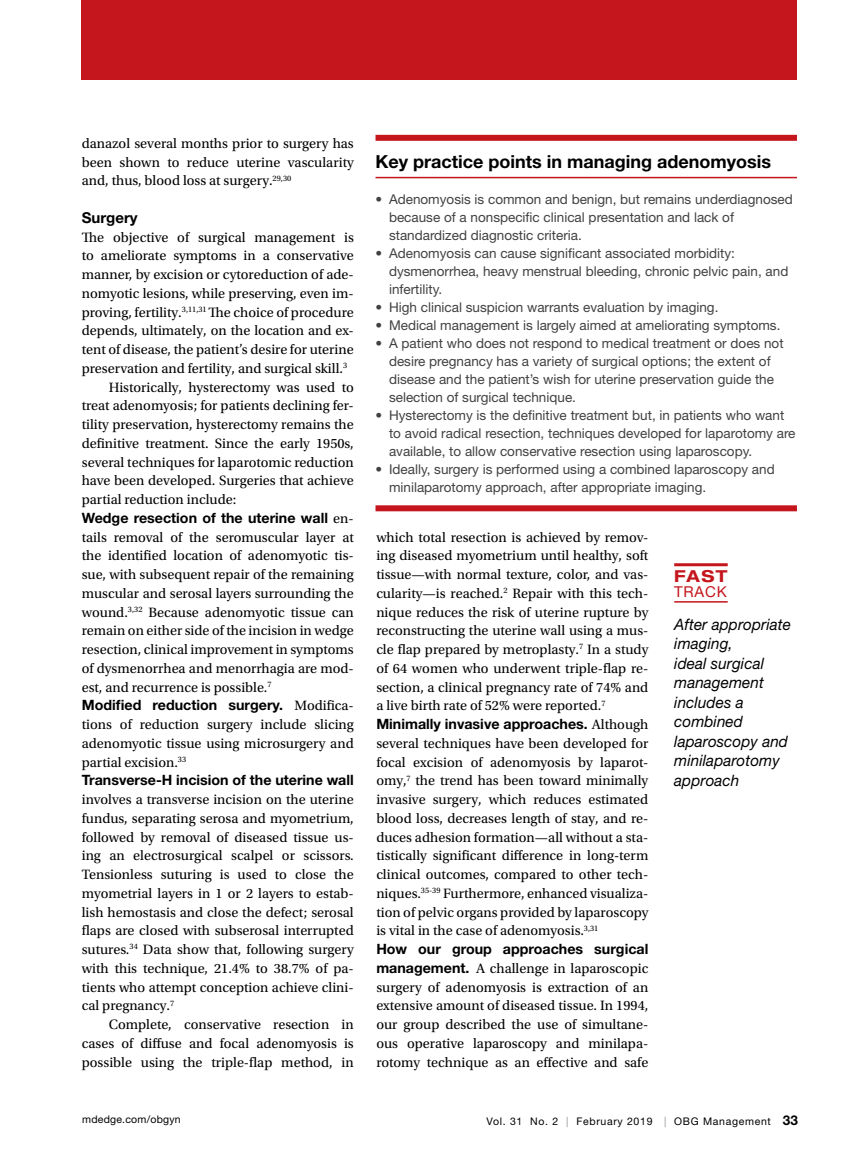
<style>
.page{position:relative;width:851px;height:1161px;background:#fff}
.page>*{position:absolute;margin:0;border:0;box-sizing:border-box;transform-origin:0 0}
.t1{font:700 18px "Helvetica Neue LT Std";color:#000}
.t2{font:700 expanded 16.5px "Helvetica Neue LT Std";color:#c4161c}
.t3{font:italic 15.75px/19.5px "Helvetica Neue LT Std";letter-spacing:.005em;color:#000}
.t4{font:700 15px "Helvetica Neue LT Std";color:#000}
.t5{font:15px "Helvetica Neue LT Std";letter-spacing:.05em;color:#c4161c}
.t6{font:14.25px/18.8px "Utopia Std";color:#000;text-align:justify}
.t7{font:700 14.25px "Helvetica Neue LT Std";color:#000}
.t8{font:13.5px/18px "Helvetica Neue LT Std";color:#414042}
.t9{font:10.5px "Helvetica Neue LT Std";letter-spacing:.065em;color:#000}
.t10{font:10.5px "Helvetica Neue LT Std";letter-spacing:.02em;color:#000}
.s1{font-family:"Utopia Std";font-weight:400}
.s2{font-family:"Helvetica Neue LT Std";font-weight:700}
.s3{color:#939598}
.s4{font-weight:700;font-size:13.5px}
</style>
<div class="page">
<hr style="left:674px;top:601px;width:53px;height:2px;background:#c4161c">
<hr style="left:674px;top:563px;width:53px;height:3px;background:#c4161c">
<div style="left:81px;top:0;width:715px;height:80px;background:#c4161c"></div>
<div style="left:375px;top:135px;width:421px;height:6px;background:#c4161c"></div>
<hr style="left:375px;top:177px;width:421px;height:1px;background:#c4161c">
<div style="left:375px;top:505px;width:421px;height:6px;background:#c4161c"></div>
<p class="t6" style="left:82px;top:134px;width:273px">danazol several months prior to surgery has been shown to reduce uterine vascularity and, thus, blood loss at surgery.<sup>29,30</sup></p>
<p class="t4" style="left:82px;top:208px;width:57px">Surgery</p>
<p class="t6" style="left:82px;top:228px;width:273px">The objective of surgical management is</p>
<p class="t6" style="left:82px;top:247px;width:273px">to ameliorate symptoms in a conservative</p>
<p class="t6" style="left:82px;top:265px;width:273px">manner, by excision or cytoreduction of ade-</p>
<p class="t6" style="left:82px;top:284px;width:273px">nomyotic lesions, while preserving, even im-</p>
<p class="t6" style="left:82px;top:303px;width:273px">proving, fertility.<sup>3,11,31</sup> The choice of procedure</p>
<p class="t6" style="left:82px;top:322px;width:273px">depends, ultimately, on the location and ex-</p>
<p class="t6" style="left:82px;top:340px;width:273px">tent of disease, the patient’s desire for uterine</p>
<p class="t6" style="left:82px;top:359px;width:267px">preservation and fertility, and surgical skill.<sup>3</sup></p>
<p class="t6" style="left:109px;top:378px;width:246px">Historically, hysterectomy was used to</p>
<p class="t6" style="left:82px;top:397px;width:273px">treat adenomyosis; for patients declining fer-</p>
<p class="t6" style="left:82px;top:415px;width:273px">tility preservation, hysterectomy remains the</p>
<p class="t6" style="left:82px;top:434px;width:273px">definitive treatment. Since the early 1950s,</p>
<p class="t6" style="left:82px;top:453px;width:273px">several techniques for laparotomic reduction</p>
<p class="t6" style="left:82px;top:472px;width:273px">have been developed. Surgeries that achieve</p>
<p class="t6" style="left:82px;top:490px;width:156px">partial reduction include:</p>
<p class="t7" style="left:82px;top:509px;width:273px">Wedge resection of the uterine wall <span class="s1">en-</span></p>
<p class="t6" style="left:82px;top:528px;width:273px">tails removal of the seromuscular layer at the identified location of adenomyotic tis&shy;sue, with subsequent repair of the remaining muscular and serosal layers surrounding the wound.<sup>3,32</sup> Because adenomyotic tissue can remain on either side of the incision in wedge resection, clinical improvement in symptoms of dysmenorrhea and menorrhagia are mod&shy;est, and recurrence is possible.<sup>7</sup></p>
<p class="t7" style="left:82px;top:696px;width:273px">Modified reduction surgery. <span class="s1">Modifica-</span></p>
<p class="t6" style="left:82px;top:715px;width:273px">tions of reduction surgery include slicing adenomyotic tissue using microsurgery and partial excision.<sup>33</sup></p>
<p class="t7" style="left:82px;top:771px;width:273px">Transverse-H incision of the uterine wall</p>
<p class="t6" style="left:82px;top:790px;width:273px">involves a transverse incision on the uterine fundus, separating serosa and myometrium, followed by removal of diseased tissue us&shy;ing an electrosurgical scalpel or scissors.<br>Tensionless suturing is used to close the myometrial layers in 1 or 2 layers to estab&shy;lish hemostasis and close the defect; serosal flaps are closed with subserosal interrupted sutures.<sup>34</sup> Data show that, following surgery with this technique, 21.4% to 38.7% of pa&shy;tients who attempt conception achieve clini&shy;cal pregnancy.<sup>7</sup></p>
<p class="t6" style="left:82px;top:1015px;width:273px;text-indent:27px">Complete, conservative resection in cases of diffuse and focal adenomyosis is possible using the triple-flap method, in</p>
<p class="t1" style="left:375px;top:150px;width:397px">Key practice points in managing adenomyosis</p>
<p class="t8" style="left:389px;top:190px;width:405px;text-indent:-14px">• Adenomyosis is common and benign, but remains underdiagnosed because of a nonspecific clinical presentation and lack of standardized diagnostic criteria.</p>
<p class="t8" style="left:389px;top:244px;width:401px;text-indent:-14px">• Adenomyosis can cause significant associated morbidity: dysmenorrhea, heavy menstrual bleeding, chronic pelvic pain, and infertility.</p>
<p class="t8" style="left:375px;top:298px;width:344px">• High clinical suspicion warrants evaluation by imaging.</p>
<p class="t8" style="left:375px;top:316px;width:406px">• Medical management is largely aimed at ameliorating symptoms.</p>
<p class="t8" style="left:389px;top:334px;width:396px;text-indent:-14px">• A patient who does not respond to medical treatment or does not desire pregnancy has a variety of surgical options; the extent of disease and the patient’s wish for uterine preservation guide the selection of surgical technique.</p>
<p class="t8" style="left:389px;top:406px;width:408px;text-indent:-14px">• Hysterectomy is the definitive treatment but, in patients who want to avoid radical resection, techniques developed for laparotomy are available, to allow conservative resection using laparoscopy.</p>
<p class="t8" style="left:389px;top:460px;width:387px;text-indent:-14px">• Ideally, surgery is performed using a combined laparoscopy and minilaparotomy approach, after appropriate imaging.</p>
<p class="t6" style="left:376px;top:528px;width:273px">which total resection is achieved by remov&shy;ing diseased myometrium until healthy, soft tissue—with normal texture, color, and vas&shy;cularity—is reached.<sup>2</sup> Repair with this tech&shy;nique reduces the risk of uterine rupture by reconstructing the uterine wall using a mus&shy;cle flap prepared by metroplasty.<sup>7</sup> In a study of 64 women who underwent triple-flap re&shy;section, a clinical pregnancy rate of 74% and a live birth rate of 52% were reported.<sup>7</sup></p>
<p class="t7" style="left:376px;top:715px;width:273px">Minimally invasive approaches. <span class="s1">Although</span></p>
<p class="t6" style="left:376px;top:734px;width:273px">several techniques have been developed for focal excision of adenomyosis by laparot&shy;omy,<sup>7</sup> the trend has been toward minimally invasive surgery, which reduces estimated blood loss, decreases length of stay, and re&shy;duces adhesion formation—all without a sta&shy;tistically significant difference in long-term clinical outcomes, compared to other tech&shy;niques.<sup>35-39</sup> Furthermore, enhanced visualiza&shy;tion of pelvic organs provided by laparoscopy is vital in the case of adenomyosis.<sup>3,31</sup></p>
<p class="t7" style="left:376px;top:940px;width:273px">How our group approaches surgical</p>
<p class="t6" style="left:376px;top:959px;width:273px"><span class="s2">management.</span> A challenge in laparoscopic surgery of adenomyosis is extraction of an extensive amount of diseased tissue. In 1994, our group described the use of simultane&shy;ous operative laparoscopy and minilapa&shy;rotomy technique as an effective and safe</p>
<p class="t2" style="left:674px;top:566px;width:55px">FAST</p>
<p class="t5" style="left:674px;top:583px;width:54px">TRACK</p>
<p class="t3" style="left:674px;top:614px;width:118px">After appropriate imaging,<br>ideal surgical management includes a combined laparoscopy and minilaparotomy approach</p>
<p class="t10" style="left:82px;top:1114px;width:100px">mdedge.com/obgyn</p>
<p class="t9" style="left:486px;top:1115px;width:313px">Vol. 31 No. 2 <span class="s3">|</span> February 2019 <span class="s3">|</span> OBG Management <span class="s4">33</span></p>
</div>
